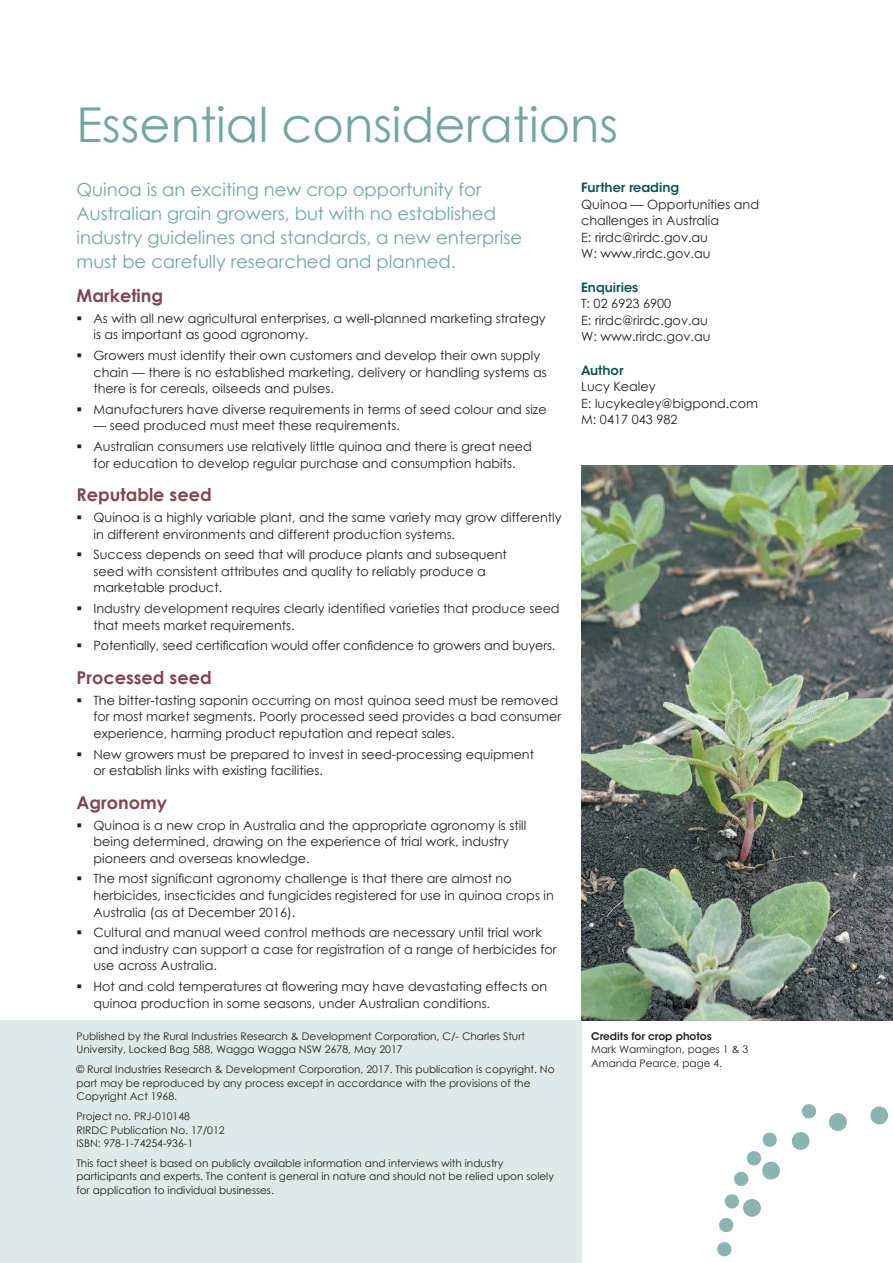
<style>
.page{position:relative;width:893px;height:1263px;background:#fff}
.page>*{position:absolute;margin:0;border:0;box-sizing:border-box;transform-origin:0 0}
.Page_heading{font:48px "Century Gothic";color:#71a7a1}
.intro{font:18px/24px "Century Gothic";color:#71a7a1}
.subhead_2{font:700 17.7px "Century Gothic";color:#804752}
.body_text{font:12.75px/16.5px "Century Gothic";color:#231f20}
.subhead_3{font:600 12.75px "ITC Avant Garde Std";color:#075750}
.imprint{font:10.5px/13.5px "Century Gothic";color:#231f20}
.s1{font-family:"ITC Avant Garde Std";font-weight:600}
</style>
<div class="page">
<svg style="left:802px;top:1104px;width:14px;height:14px"></svg>
<svg style="left:717px;top:1242px;width:14px;height:14px"></svg>
<svg style="left:870px;top:1106px;width:18px;height:18px"></svg>
<svg style="left:829px;top:1113px;width:18px;height:18px"></svg>
<svg style="left:791px;top:1132px;width:18px;height:18px"></svg>
<svg style="left:734px;top:1132px;width:46px;height:54px"></svg>
<svg style="left:719px;top:1194px;width:42px;height:38px"></svg>
<div style="left:0;top:1021px;width:581px;height:242px;background:#dee9e8"></div>
<img style="left:581px;top:465px;width:312px;height:556px">
<p class="Page_heading" style="left:77px;top:91px;width:543px">Essential considerations</p>
<p class="intro" style="left:76px;top:178px;width:447px">Quinoa is an exciting new crop opportunity for Australian grain growers, but with no established industry guidelines and standards, a new enterprise must be carefully researched and planned.</p>
<p class="subhead_2" style="left:76px;top:282px;width:88px">Marketing</p>
<p class="body_text" style="left:93px;top:310px;width:454px">As with all new agricultural enterprises, a well-planned marketing strategy is as important as good agronomy.</p>
<p class="body_text" style="left:93px;top:347px;width:455px">Growers must identify their own customers and develop their own supply chain — there is no established marketing, delivery or handling systems as there is for cereals, oilseeds and pulses.</p>
<p class="body_text" style="left:93px;top:401px;width:455px">Manufacturers have diverse requirements in terms of seed colour and size</p>
<p class="body_text" style="left:93px;top:417px;width:308px">— seed produced must meet these requirements.</p>
<p class="body_text" style="left:93px;top:438px;width:440px">Australian consumers use relatively little quinoa and there is great need for education to develop regular purchase and consumption habits.</p>
<p class="subhead_2" style="left:76px;top:481px;width:137px">Reputable seed</p>
<p class="body_text" style="left:93px;top:509px;width:470px">Quinoa is a highly variable plant, and the same variety may grow differently in different environments and different production systems.</p>
<p class="body_text" style="left:93px;top:546px;width:415px">Success depends on seed that will produce plants and subsequent seed with consistent attributes and quality to reliably produce a marketable product.</p>
<p class="body_text" style="left:93px;top:600px;width:468px">Industry development requires clearly identified varieties that produce seed that meets market requirements.</p>
<p class="body_text" style="left:93px;top:637px;width:463px">Potentially, seed certification would offer confidence to growers and buyers.</p>
<p class="subhead_2" style="left:76px;top:664px;width:137px">Processed seed</p>
<p class="body_text" style="left:93px;top:692px;width:469px">The bitter-tasting saponin occurring on most quinoa seed must be removed for most market segments. Poorly processed seed provides a bad consumer experience, harming product reputation and repeat sales.</p>
<p class="body_text" style="left:93px;top:746px;width:442px">New growers must be prepared to invest in seed-processing equipment or establish links with existing facilities.</p>
<p class="subhead_2" style="left:76px;top:789px;width:92px">Agronomy</p>
<p class="body_text" style="left:93px;top:817px;width:434px">Quinoa is a new crop in Australia and the appropriate agronomy is still being determined, drawing on the experience of trial work, industry pioneers and overseas knowledge.</p>
<p class="body_text" style="left:93px;top:870px;width:462px">The most significant agronomy challenge is that there are almost no herbicides, insecticides and fungicides registered for use in quinoa crops in<br>Australia (as at December 2016).</p>
<p class="body_text" style="left:93px;top:924px;width:465px">Cultural and manual weed control methods are necessary until trial work and industry can support a case for registration of a range of herbicides for use across Australia.</p>
<p class="body_text" style="left:93px;top:978px;width:455px">Hot and cold temperatures at flowering may have devastating effects on quinoa production in some seasons, under Australian conditions.</p>
<p class="subhead_3" style="left:581px;top:180px;width:100px">Further reading</p>
<p class="body_text" style="left:581px;top:196px;width:179px">Quinoa — Opportunities and challenges in Australia<br>E: rirdc@rirdc.gov.au<br>W: www.rirdc.gov.au</p>
<p class="subhead_3" style="left:581px;top:279px;width:59px">Enquiries</p>
<p class="body_text" style="left:581px;top:295px;width:131px">T: 02 6923 6900<br>E: rirdc@rirdc.gov.au<br>W: www.rirdc.gov.au</p>
<p class="subhead_3" style="left:581px;top:362px;width:44px">Author</p>
<p class="body_text" style="left:581px;top:378px;width:178px">Lucy Kealey<br>E: lucykealey@bigpond.com<br>M: 0417 043 982</p>
<p class="imprint" style="left:76px;top:1029px;width:450px">Published by the Rural Industries Research &amp; Development Corporation, C/- Charles Sturt<br>University, Locked Bag 588, Wagga Wagga NSW 2678, May 2017</p>
<p class="imprint" style="left:76px;top:1062px;width:480px">© Rural Industries Research &amp; Development Corporation, 2017. This publication is copyright. No part may be reproduced by any process except in accordance with the provisions of the<br>Copyright Act 1968.</p>
<p class="imprint" style="left:76px;top:1109px;width:150px">Project no. PRJ-010148<br>RIRDC Publication No. 17/012<br>ISBN: 978-1-74254-936-1</p>
<p class="imprint" style="left:76px;top:1156px;width:479px">This fact sheet is based on publicly available information and interviews with industry participants and experts. The content is general in nature and should not be relied upon solely for application to individual businesses.</p>
<p class="imprint" style="left:591px;top:1029px;width:159px"><span class="s1">Credits for crop photos<br></span>Mark Warmington, pages 1 &amp; 3<br>Amanda Pearce, page 4.</p>
</div>
